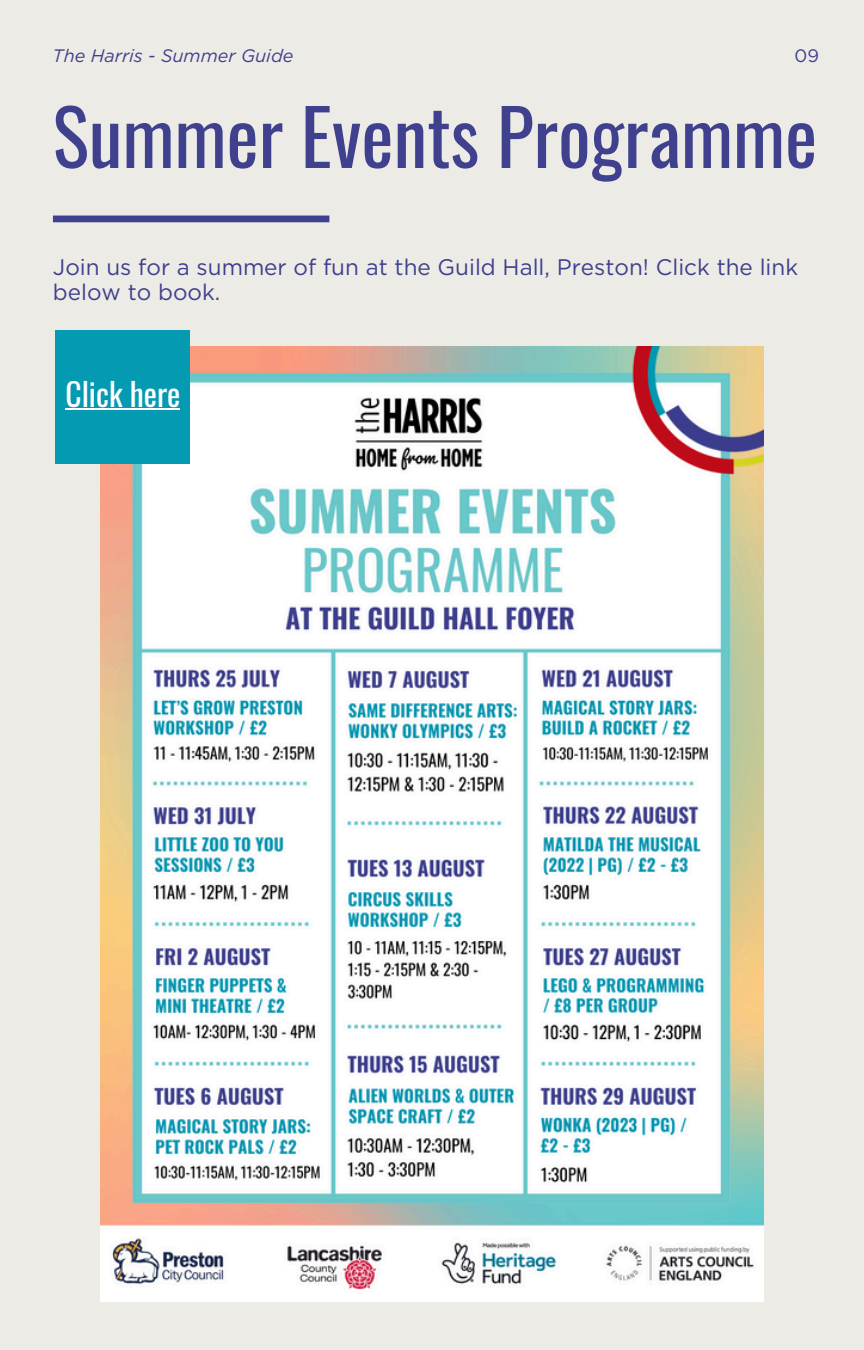
<style>
.page{position:relative;width:864px;height:1350px;background:#edebe6}
.page>*{position:absolute;margin:0;border:0;box-sizing:border-box;transform-origin:0 0}
.t1{font:76.5px "Oswald";color:#3f408e}
.t2{font:31.5px "Oswald";color:#fff}
.t3{font:22.5px/25.2px "Gotham";color:#3f408e}
.t4{font:italic 18px "Gotham";color:#3f408e}
.t5{font:18px "Gotham";color:#3f408e}
</style>
<div class="page">
<div style="left:53px;top:216px;width:276px;height:6px;background:#3f408e"></div>
<img style="left:100px;top:347px;width:664px;height:955px">
<div style="left:55px;top:330px;width:135px;height:134px;background:#039ab2"></div>
<hr style="left:66px;top:408px;width:114px;height:2px;background:#fff">
<h1 class="t4" style="left:53px;top:45px;width:242px">The Harris - Summer Guide</h1>
<p class="t5" style="left:795px;top:45px;width:26px">09</p>
<h3 class="t1" style="left:53px;top:77px;width:766px">Summer Events Programme</h3>
<p class="t3" style="left:53px;top:254px;width:747px">Join us for a summer of fun at the Guild Hall, Preston! Click the link below to book.</p>
<h2 class="t2" style="left:66px;top:369px;width:116px">Click here</h2>
</div>
